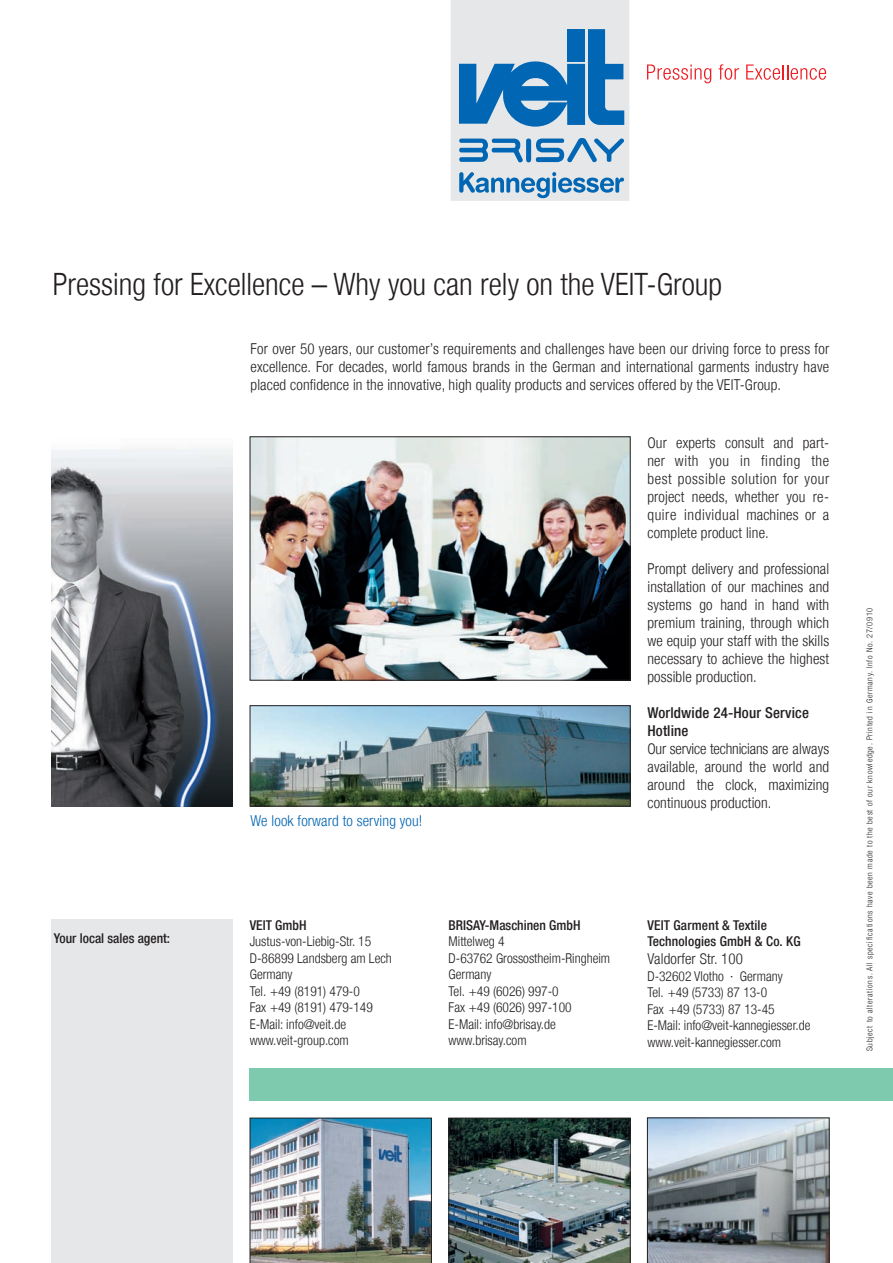
<style>
.page{position:relative;width:893px;height:1263px;background:#fff}
.page>*{position:absolute;margin:0;border:0;box-sizing:border-box;transform-origin:0 0}
.t1{font:300 condensed 30.75px "Helvetica Neue LT";color:#231f20}
.t2{font:300 condensed 15px/18px "Helvetica Neue LT";letter-spacing:.01em;color:#231f20;text-align:justify}
.t3{font:500 condensed 15px/18px "Helvetica Neue LT";letter-spacing:.01em;color:#231f20}
.t4{font:300 condensed 15px "Helvetica Neue LT";letter-spacing:.01em;color:#0265b2}
.t5{font:300 condensed 13.5px/16.5px "Helvetica Neue LT";color:#231f20}
.t6{font:500 condensed 13.5px/16.5px "Helvetica Neue LT";color:#231f20}
.t7{font:300 condensed 8.25px "Helvetica Neue LT";letter-spacing:.08em;color:#231f20}
</style>
<div class="page">
<div style="left:250px;top:1068px;width:643px;height:33px;background:#7dcaae"></div>
<img style="left:250px;top:1118px;width:182px;height:145px">
<img style="left:449px;top:1118px;width:181px;height:145px">
<svg style="left:647px;top:1118px;width:182px;height:145px;background:#8e989e"></svg>
<svg style="left:451px;top:0;width:178px;height:201px;background:#98bbd6"></svg>
<svg style="left:647px;top:64px;width:64px;height:19px"></svg>
<svg style="left:718px;top:64px;width:21px;height:16px"></svg>
<svg style="left:746px;top:64px;width:80px;height:16px"></svg>
<img style="left:252px;top:439px;width:376px;height:239px">
<div style="left:250px;top:437px;width:380px;height:243px;border:1px solid #231f20"></div>
<img style="left:252px;top:707px;width:376px;height:97px">
<div style="left:250px;top:705px;width:380px;height:101px;border:1px solid #231f20"></div>
<img style="left:51px;top:449px;width:182px;height:357px">
<div style="left:51px;top:920px;width:182px;height:343px;background:#e6e7e9"></div>
<h1 class="t1" style="left:53px;top:267px;width:671px">Pressing for Excellence – Why you can rely on the VEIT-Group</h1>
<p class="t2" style="left:251px;top:339px;width:580px">For over 50 years, our customer’s requirements and challenges have been our driving force to press for excellence. For decades, world famous brands in the German and international garments industry have placed confidence in the innovative, high quality products and services offered by the VEIT-Group.</p>
<p class="t6" style="left:54px;top:930px;width:118px">Your local sales agent:</p>
<p class="t4" style="left:251px;top:812px;width:173px">We look forward to serving you!</p>
<p class="t6" style="left:250px;top:917px;width:58px">VEIT GmbH</p>
<p class="t5" style="left:250px;top:933px;width:144px">Justus-von-Liebig-Str. 15<br>D-86899 Landsberg am Lech<br>Germany<br>Tel. +49 (8191) 479-0<br>Fax +49 (8191) 479-149<br>E-Mail: info@veit.de www.veit-group.com</p>
<p class="t6" style="left:449px;top:917px;width:133px">BRISAY-Maschinen GmbH</p>
<p class="t5" style="left:449px;top:933px;width:163px">Mittelweg 4<br>D-63762 Grossostheim-Ringheim<br>Germany<br>Tel. +49 (6026) 997-0<br>Fax +49 (6026) 997-100<br>E-Mail: info@brisay.de www.brisay.com</p>
<p class="t2" style="left:647px;top:434px;width:183px">Our experts consult and part&shy;ner with you in finding the best possible solution for your project needs, whether you re&shy;quire individual machines or a complete product line.</p>
<p class="t2" style="left:647px;top:560px;width:183px">Prompt delivery and professional installation of our machines and systems go hand in hand with premium training, through which we equip your staff with the skills necessary to achieve the highest possible production.</p>
<p class="t3" style="left:647px;top:704px;width:163px">Worldwide 24-Hour Service<br>Hotline</p>
<p class="t2" style="left:647px;top:740px;width:183px">Our service technicians are always available, around the world and around the clock, maximizing continuous production.</p>
<p class="t6" style="left:647px;top:917px;width:155px">VEIT Garment &amp; Textile<br>Technologies GmbH &amp; Co. KG</p>
<p class="t2" style="left:647px;top:950px;width:97px">Valdorfer Str. 100</p>
<p class="t5" style="left:647px;top:968px;width:165px">D-32602 Vlotho · Germany<br>Tel. +49 (5733) 87 13-0<br>Fax +49 (5733) 87 13-45<br>E-Mail: info@veit-kannegiesser.de www.veit-kannegiesser.com</p>
<p class="t7" style="left:865px;top:1051px;width:445px;rotate:-90deg">Subject to alterations. All specifications have been made to the best of our knowledge. Printed in Germany. Info No. 27/0910</p>
</div>
